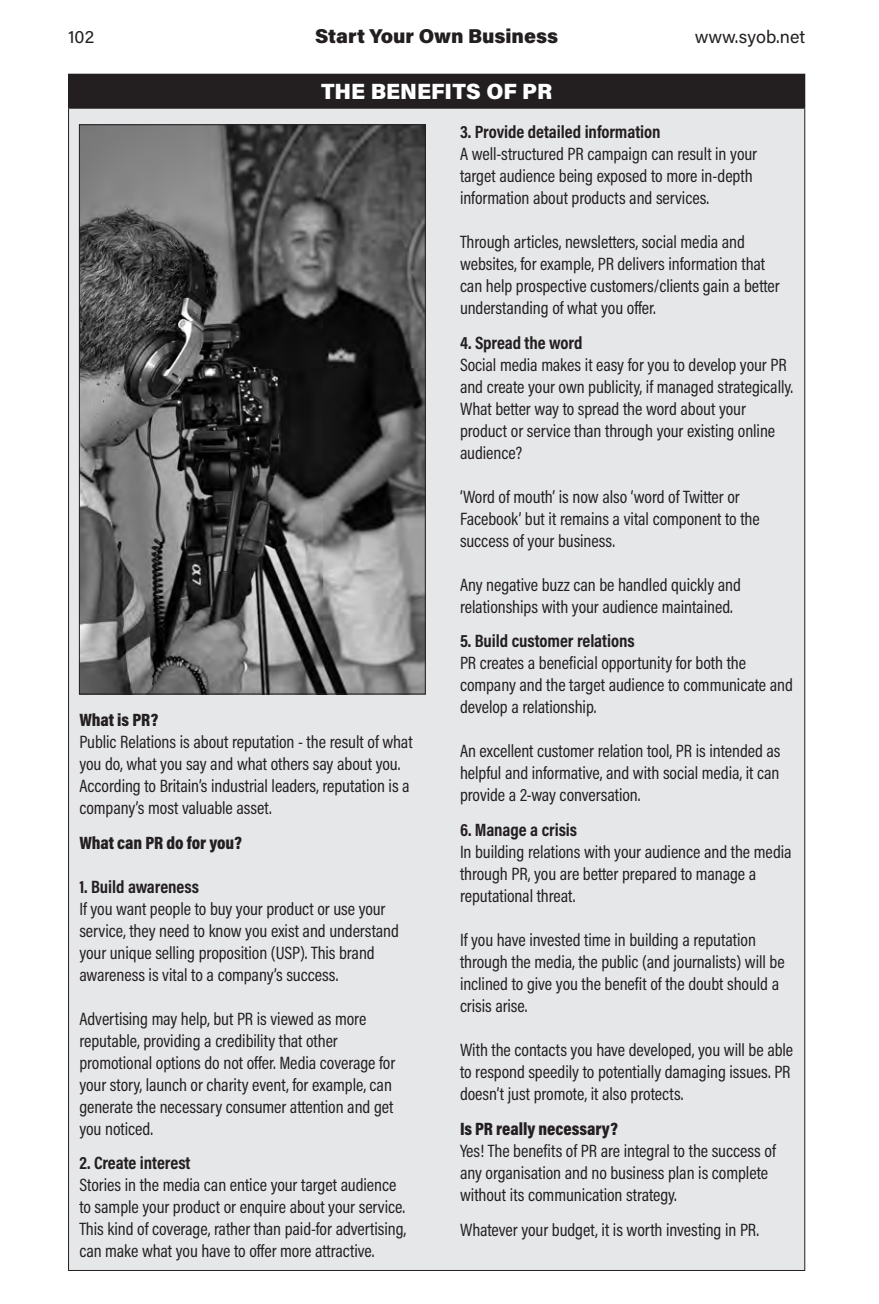
<style>
.page{position:relative;width:879px;height:1304px;background:#fff}
.page>*{position:absolute;margin:0;border:0;box-sizing:border-box;transform-origin:0 0}
._12-header5Box{font:900 22px "Acumin Pro";color:#fff}
.t1{font:900 20px "Acumin Pro";color:#231f20}
._14-textBoxNoSpace14{font:18px/22px "Acumin Pro Cond";letter-spacing:-.005em;color:#231f20}
._13b-TextBoxSubSubHe{font:700 18px "Acumin Pro Cond";letter-spacing:-.005em;color:#231f20}
._13a-textBoxSubHead1{font:900 18px "Acumin Pro Cond";letter-spacing:-.005em;color:#231f20}
._13-textBox13{font:18px "Acumin Pro Cond";letter-spacing:-.005em;color:#231f20}
.t2{font:18px "Acumin Pro";color:#231f20}
</style>
<div class="page">
<div style="left:69px;top:74px;width:736px;height:34px;background:#231f20"></div>
<div style="left:69px;top:108px;width:736px;height:1162px;background:#e6e7e9"></div>
<hr style="left:68px;top:74px;width:737px;height:1px;background:#231f20">
<hr style="left:68px;top:75px;width:1px;height:33px;background:#231f20">
<hr style="left:68px;top:108px;width:737px;height:1px;background:#231f20">
<hr style="left:68px;top:109px;width:1px;height:1161px;background:#231f20">
<hr style="left:804px;top:109px;width:1px;height:1161px;background:#231f20">
<hr style="left:68px;top:1270px;width:737px;height:1px;background:#231f20">
<img style="left:81px;top:126px;width:343px;height:566px">
<p class="t2" style="left:68px;top:24px;width:28px">102</p>
<p class="t1" style="left:315px;top:22px;width:245px">Start Your Own Business</p>
<p class="t2" style="left:695px;top:24px;width:112px">www.syob.net</p>
<p class="_12-header5Box" style="left:321px;top:76px;width:233px">THE BENEFITS OF PR</p>
<p class="_13a-textBoxSubHead1" style="left:79px;top:708px;width:80px">What is PR?</p>
<p class="_14-textBoxNoSpace14" style="left:79px;top:730px;width:335px">Public Relations is about reputation - the result of what you do, what you say and what others say about you.</p>
<p class="_14-textBoxNoSpace14" style="left:79px;top:774px;width:332px">According to Britain’s industrial leaders, reputation is a company’s most valuable asset.</p>
<p class="_13a-textBoxSubHead1" style="left:79px;top:831px;width:164px">What can PR do for you?</p>
<p class="_13b-TextBoxSubSubHe" style="left:79px;top:875px;width:121px">1. Build awareness</p>
<p class="_14-textBoxNoSpace14" style="left:79px;top:897px;width:321px">If you want people to buy your product or use your service, they need to know you exist and understand your unique selling proposition (USP). This brand awareness is vital to a company’s success.</p>
<p class="_14-textBoxNoSpace14" style="left:79px;top:1007px;width:317px">Advertising may help, but PR is viewed as more reputable, providing a credibility that other promotional options do not offer. Media coverage for your story, launch or charity event, for example, can generate the necessary consumer attention and get you noticed.</p>
<p class="_13b-TextBoxSubSubHe" style="left:79px;top:1151px;width:113px">2. Create interest</p>
<p class="_14-textBoxNoSpace14" style="left:79px;top:1174px;width:328px">Stories in the media can entice your target audience to sample your product or enquire about your service.<br>This kind of coverage, rather than paid-for advertising, can make what you have to offer more attractive.</p>
<p class="_13b-TextBoxSubSubHe" style="left:460px;top:120px;width:202px">3. Provide detailed information</p>
<p class="_14-textBoxNoSpace14" style="left:460px;top:142px;width:299px">A well-structured PR campaign can result in your target audience being exposed to more in-depth information about products and services.</p>
<p class="_14-textBoxNoSpace14" style="left:460px;top:230px;width:321px">Through articles, newsletters, social media and websites, for example, PR delivers information that can help prospective customers/clients gain a better understanding of what you offer.</p>
<p class="_13b-TextBoxSubSubHe" style="left:460px;top:331px;width:124px">4. Spread the word</p>
<p class="_14-textBoxNoSpace14" style="left:460px;top:353px;width:335px">Social media makes it easy for you to develop your PR and create your own publicity, if managed strategically.<br>What better way to spread the word about your product or service than through your existing online audience?</p>
<p class="_14-textBoxNoSpace14" style="left:460px;top:485px;width:301px">‘Word of mouth’ is now also ‘word of Twitter or<br>Facebook’ but it remains a vital component to the success of your business.</p>
<p class="_14-textBoxNoSpace14" style="left:460px;top:573px;width:282px">Any negative buzz can be handled quickly and relationships with your audience maintained.</p>
<p class="_13b-TextBoxSubSubHe" style="left:460px;top:629px;width:176px">5. Build customer relations</p>
<p class="_14-textBoxNoSpace14" style="left:460px;top:652px;width:334px">PR creates a beneficial opportunity for both the company and the target audience to communicate and develop a relationship.</p>
<p class="_14-textBoxNoSpace14" style="left:460px;top:740px;width:322px;text-align:justify">An excellent customer relation tool, PR is intended as helpful and informative, and with social media, it can provide a 2-way conversation.</p>
<p class="_13b-TextBoxSubSubHe" style="left:460px;top:818px;width:118px">6. Manage a crisis</p>
<p class="_14-textBoxNoSpace14" style="left:460px;top:840px;width:333px">In building relations with your audience and the media through PR, you are better prepared to manage a reputational threat.</p>
<p class="_14-textBoxNoSpace14" style="left:460px;top:928px;width:326px">If you have invested time in building a reputation through the media, the public (and journalists) will be inclined to give you the benefit of the doubt should a crisis arise.</p>
<p class="_14-textBoxNoSpace14" style="left:460px;top:1038px;width:335px">With the contacts you have developed, you will be able to respond speedily to potentially damaging issues. PR doesn’t just promote, it also protects.</p>
<p class="_13a-textBoxSubHead1" style="left:460px;top:1117px;width:159px">Is PR really necessary?</p>
<p class="_14-textBoxNoSpace14" style="left:460px;top:1139px;width:317px">Yes! The benefits of PR are integral to the success of any organisation and no business plan is complete without its communication strategy.</p>
<p class="_13-textBox13" style="left:460px;top:1218px;width:301px">Whatever your budget, it is worth investing in PR.</p>
</div>
